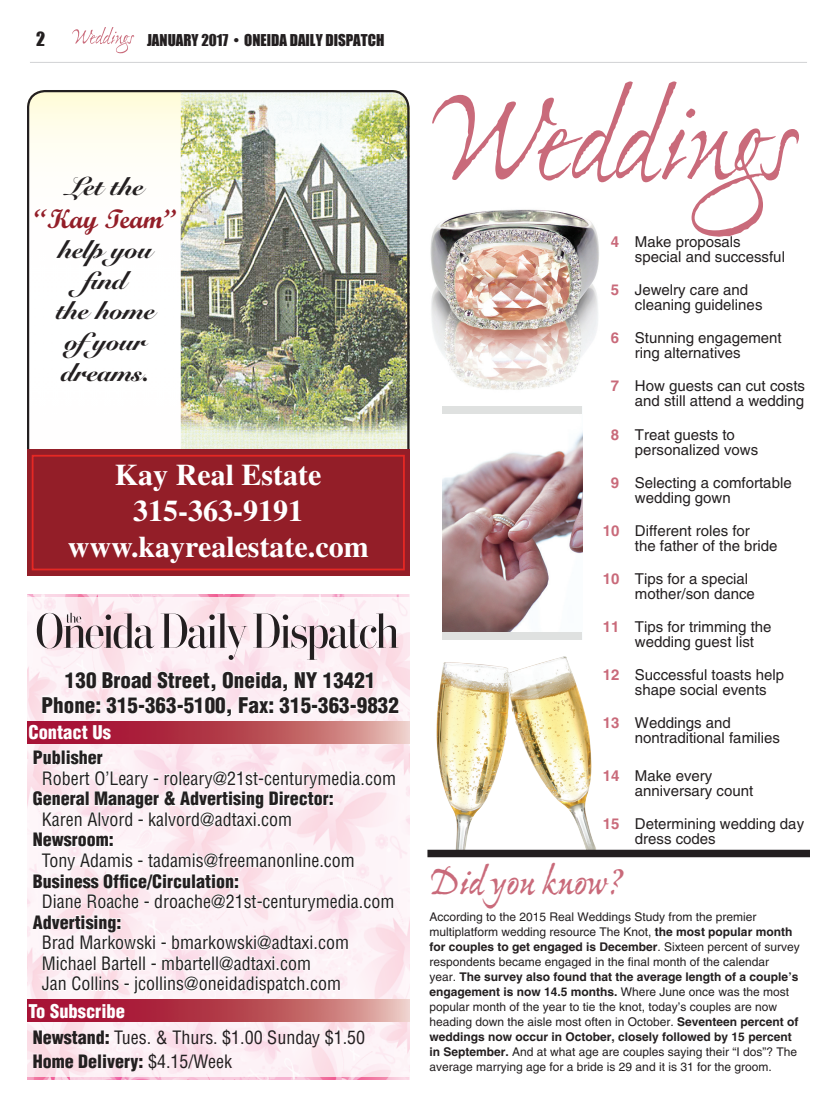
<style>
.page{position:relative;width:837px;height:1107px;background:#fff}
.page>*{position:absolute;margin:0;border:0;box-sizing:border-box;transform-origin:0 0}
.t1{font:42px "Ex Ponto MM 450";letter-spacing:-.005em;color:#c96a7a}
.t2{font:700 30px/36px "Times";color:#fff;text-align:center}
.t3{font:700 27px "Script";color:#931e28}
.t4{font:25.5px/30.6px "Snell Roundhand Black Script";color:#231f20;text-align:center}
.t5{font:900 condensed 21px/25.2px "Helvetica";color:#231f20;text-align:center}
.t6{font:900 condensed 18.45px "Helvetica";color:#fff}
.t7{font:condensed 18px/20.5px "Helvetica";color:#231f20}
.t8{font:900 condensed 18px "Helvetica";color:#231f20}
.t9{font:18px "Impact";color:#231f20}
.t10{font:15px/15px "Helvetica";color:#231f20}
.t11{font:15px "Impact";color:#231f20}
.t12{font:12px/15px "Helvetica";color:#231f20}
.s1{font-weight:900}
.s2{font-weight:700;color:#c96a7a}
.s3{font-weight:700}
</style>
<div class="page">
<hr style="left:30px;top:62px;width:777px;height:1px;background:#d1d2d4">
<svg style="left:72px;top:27px;width:62px;height:26px"></svg>
<img style="left:430px;top:237px;width:169px;height:153px">
<svg style="left:432px;top:81px;width:367px;height:156px"></svg>
<img style="left:436px;top:656px;width:161px;height:194px">
<img style="left:27px;top:597px;width:383px;height:480px">
<svg style="left:41px;top:670px;width:359px;height:48px"></svg>
<svg style="left:31px;top:749px;width:365px;height:300px"></svg>
<img style="left:27px;top:722px;width:383px;height:21px">
<img style="left:27px;top:1000px;width:383px;height:22px">
<svg style="left:37px;top:613px;width:361px;height:47px"></svg>
<img style="left:27px;top:90px;width:371px;height:337px">
<img style="left:181px;top:91px;width:226px;height:358px">
<div style="left:27px;top:449px;width:383px;height:127px;background:#931e28"></div>
<div style="left:32px;top:455px;width:373px;height:115px;border:2px solid #e52824"></div>
<div style="left:427px;top:850px;width:383px;height:7px;background:#231f20"></div>
<img style="left:442px;top:432px;width:140px;height:200px">
<div style="left:442px;top:406px;width:140px;height:8px;background:#dfe1e0"></div>
<div style="left:442px;top:632px;width:140px;height:8px;background:#dfe1e0"></div>
<h3 class="t9" style="left:36px;top:27px;width:11px">2</h3>
<p class="t11" style="left:147px;top:31px;width:239px">JANUARY 2017 • ONEIDA DAILY DISPATCH</p>
<h3 class="t4" style="left:67px;top:172px;width:78px">Let the</h3>
<h3 class="t3" style="left:34px;top:202px;width:144px">“Kay Team”</h3>
<h3 class="t4" style="left:56px;top:235px;width:100px">help you fin d<br>the home ofyour dreams.</h3>
<h2 class="t2" style="left:68px;top:457px;width:303px">Kay Real Estate<br>315-363-9191 www.kayrealestate.com</h2>
<h3 class="t5" style="left:42px;top:667px;width:359px">130 Broad Street, Oneida, NY 13421<br>Phone: 315-363-5100, Fax: 315-363-9832</h3>
<h3 class="t8" style="left:33px;top:746px;width:72px">Publisher</h3>
<h3 class="t7" style="left:42px;top:768px;width:356px">Robert O’Leary - roleary@21st-centurymedia.com</h3>
<h3 class="t8" style="left:33px;top:787px;width:302px">General Manager &amp; Advertising Director:</h3>
<h3 class="t7" style="left:42px;top:809px;width:252px">Karen Alvord - kalvord@adtaxi.com</h3>
<h3 class="t8" style="left:33px;top:828px;width:82px">Newsroom:</h3>
<h3 class="t7" style="left:42px;top:850px;width:314px">Tony Adamis - tadamis@freemanonline.com</h3>
<h3 class="t8" style="left:33px;top:870px;width:208px">Business Office/Circulation:</h3>
<h3 class="t7" style="left:42px;top:891px;width:354px">Diane Roache - droache@21st-centurymedia.com</h3>
<h3 class="t8" style="left:33px;top:911px;width:90px">Advertising:</h3>
<h3 class="t7" style="left:42px;top:932px;width:309px">Brad Markowski - bmarkowski@adtaxi.com<br>Michael Bartell - mbartell@adtaxi.com<br>Jan Collins - jcollins@oneidadispatch.com</h3>
<h3 class="t6" style="left:28px;top:721px;width:84px">Contact Us</h3>
<h3 class="t6" style="left:28px;top:999px;width:98px">To Subscribe</h3>
<h3 class="t7" style="left:33px;top:1025px;width:334px;line-height:24.3px"><span class="s1">Newstand:</span> Tues. &amp; Thurs. $1.00 Sunday $1.50<br><span class="s1">Home Delivery:</span> $4.15/Week</h3>
<p class="t10" style="left:635px;top:234px;width:152px;text-indent:-24px"><span class="s2">4</span> Make proposals special and successful</p>
<p class="t10" style="left:635px;top:282px;width:129px;text-indent:-24px"><span class="s2">5</span> Jewelry care and cleaning guidelines</p>
<p class="t10" style="left:635px;top:331px;width:148px;text-indent:-24px"><span class="s2">6</span> Stunning engagement ring alternatives</p>
<p class="t10" style="left:611px;top:379px;width:196px;text-align:right"><span class="s2">7</span> How guests can cut costs and still attend a wedding</p>
<p class="t10" style="left:635px;top:427px;width:125px;text-indent:-24px"><span class="s2">8</span> Treat guests to personalized vows</p>
<p class="t10" style="left:635px;top:475px;width:158px;text-indent:-24px"><span class="s2">9</span> Selecting a comfortable wedding gown</p>
<p class="t10" style="left:635px;top:523px;width:144px;text-indent:-32px"><span class="s2">10</span> Different roles for<br>the father of the bride</p>
<p class="t10" style="left:635px;top:571px;width:122px;text-indent:-32px"><span class="s2">10</span> Tips for a special mother/son dance</p>
<p class="t10" style="left:635px;top:619px;width:138px;text-indent:-32px"><span class="s2">11</span> Tips for trimming the wedding guest list</p>
<p class="t10" style="left:635px;top:667px;width:151px;text-indent:-32px"><span class="s2">12</span> Successful toasts help shape social events</p>
<p class="t10" style="left:635px;top:716px;width:147px;text-indent:-32px"><span class="s2">13</span> Weddings and nontraditional families</p>
<p class="t10" style="left:635px;top:768px;width:120px;text-indent:-32px"><span class="s2">14</span> Make every anniversary count</p>
<p class="t10" style="left:635px;top:816px;width:171px;text-indent:-32px"><span class="s2">15</span> Determining wedding day dress codes</p>
<h1 class="t1" style="left:429px;top:860px;width:196px">Did you know?</h1>
<p class="t12" style="left:430px;top:910px;width:372px">According to the 2015 Real Weddings Study from the premier multiplatform wedding resource The Knot, <span class="s3">the most popular month for couples to get engaged is December</span>. Sixteen percent of survey respondents became engaged in the final month of the calendar<br>year. <span class="s3">The survey also found that the average length of a couple’s engagement is now 14.5 months.</span> Where June once was the most popular month of the year to tie the knot, today’s couples are now heading down the aisle most often in October. <span class="s3">Seventeen percent of weddings now occur in October, closely followed by 15 percent in September.</span> And at what age are couples saying their “I dos”? The average marrying age for a bride is 29 and it is 31 for the groom.</p>
</div>
